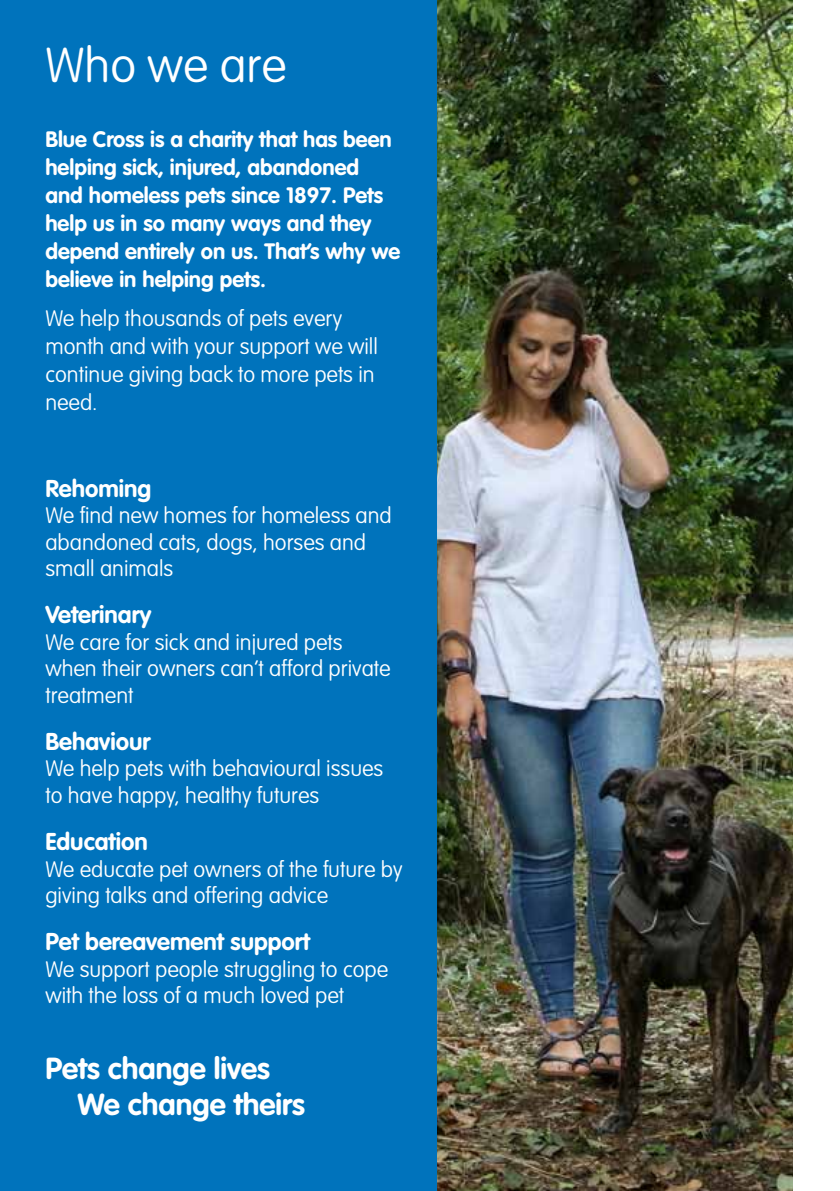
<style>
.page{position:relative;width:840px;height:1191px;background:#fff}
.page>*{position:absolute;margin:0;border:0;box-sizing:border-box;transform-origin:0 0}
.t1{font:100 48px "VAG Rounded Std";color:#fff}
.t2{font:700 30px/36px "VAG Rounded Std";color:#fff}
.t3{font:700 24px "VAG Rounded Std";color:#fff}
.t4{font:100 22px/26.4px "VAG Rounded Std";color:#fff}
.t5{font:700 22px/28px "VAG Rounded Std";color:#fff}
</style>
<div class="page">
<img style="left:437px;top:0;width:355px;height:1191px">
<div style="left:0;top:0;width:437px;height:1191px;background:#0073bc"></div>
<h1 class="t1" style="left:45px;top:38px;width:242px">Who we are</h1>
<p class="t5" style="left:45px;top:126px;width:356px">Blue Cross is a charity that has been helping sick, injured, abandoned and homeless pets since 1897. Pets help us in so many ways and they depend entirely on us. That’s why we believe in helping pets.</p>
<p class="t4" style="left:45px;top:305px;width:334px;line-height:28px">We help thousands of pets every month and with your support we will continue giving back to more pets in need.</p>
<p class="t3" style="left:45px;top:474px;width:107px">Rehoming</p>
<p class="t4" style="left:45px;top:503px;width:348px">We find new homes for homeless and abandoned cats, dogs, horses and small animals</p>
<p class="t3" style="left:45px;top:601px;width:107px">Veterinary</p>
<p class="t4" style="left:45px;top:629px;width:346px">We care for sick and injured pets when their owners can’t afford private treatment</p>
<p class="t3" style="left:45px;top:727px;width:106px">Behaviour</p>
<p class="t4" style="left:45px;top:756px;width:339px">We help pets with behavioural issues to have happy, healthy futures</p>
<p class="t3" style="left:45px;top:827px;width:104px">Education</p>
<p class="t4" style="left:45px;top:856px;width:358px">We educate pet owners of the future by giving talks and offering advice</p>
<p class="t3" style="left:45px;top:927px;width:266px">Pet bereavement support</p>
<p class="t4" style="left:45px;top:956px;width:344px">We support people struggling to cope with the loss of a much loved pet</p>
<h2 class="t2" style="left:78px;top:1051px;width:229px;text-indent:-32px">Pets change lives<br>We change theirs</h2>
</div>
